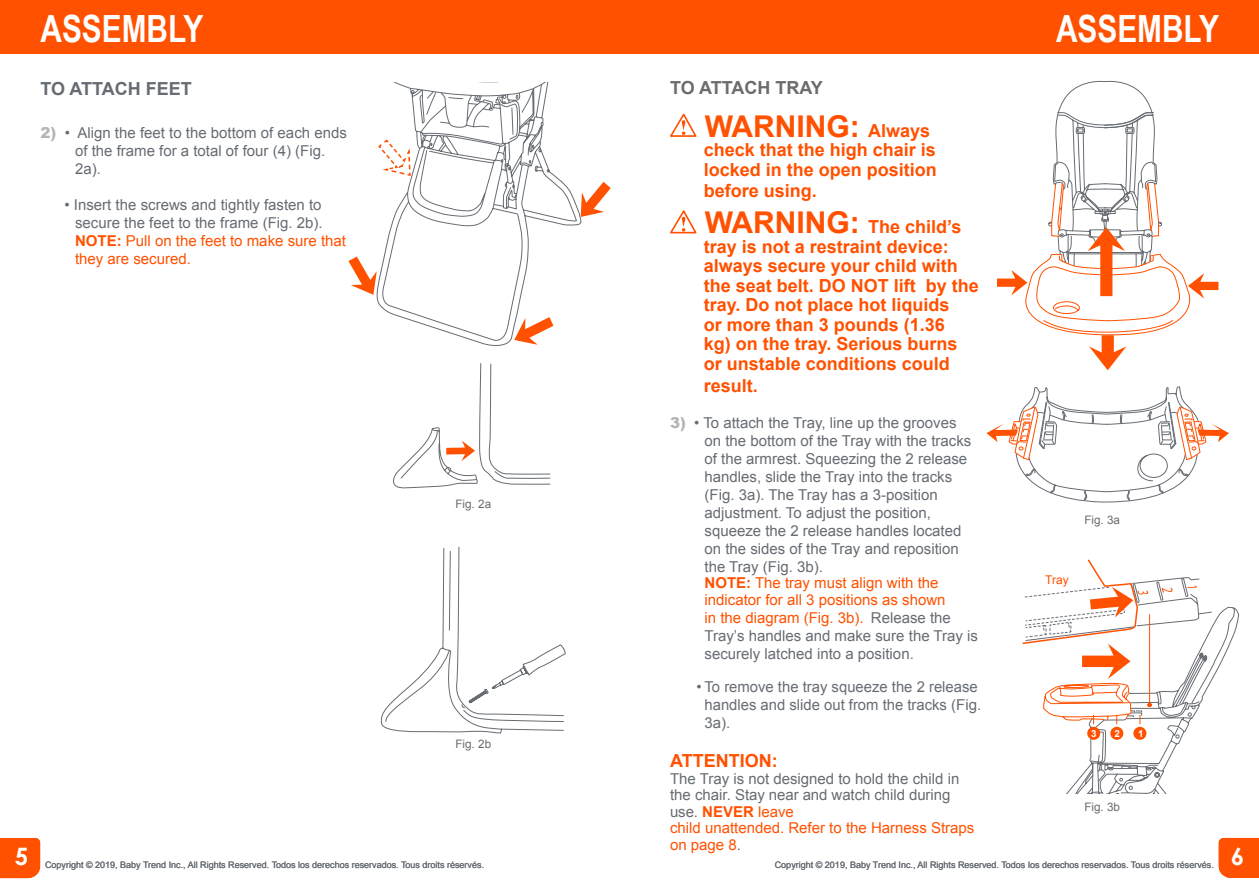
<style>
.page{position:relative;width:1259px;height:893px;background:#fff}
.page>*{position:absolute;margin:0;border:0;box-sizing:border-box;transform-origin:0 0}
.t1{font:700 37.5px "Arial Narrow";color:#fff}
.t2{font:700 37.5px "Arial";color:#fff}
.t3{font:700 30px "Arial";color:#ff5100}
.t4{font:700 24px "Century Gothic";color:#fff}
.t5{font:700 18px/19.5px "Arial";color:#ff5100}
.t6{font:700 18px "Arial";color:#666c73}
.t7{font:700 18px "Arial";color:#6d6b6d}
.t8{font:15px/18px "Arial";color:#666c73}
.t9{font:15px/16.5px "Arial";color:#676c72}
.t10{font:15px/16.5px "Arial";color:#ff5100}
.t11{font:12px "Arial";color:#ff5100}
.t12{font:11.7px "Arial";color:#6d6b6d}
.t13{font:700 9.75px "Arial";color:#fff}
.t14{font:9px "Arial";color:#676c72}
.s1{font-size:18px}
.s2{font-size:30px}
.s3{font-weight:900;color:#b6b5b6}
.s4{color:#6d6b6d}
.s5{font-weight:700}
.s6{color:#ff5100}
.s7{font-weight:700;color:#ff5100}
.s8{font-weight:900;color:#b3b6b9}
</style>
<div class="page">
<div style="left:0;top:838px;width:40px;height:40px;background:#ff5100"></div>
<div style="left:1218px;top:838px;width:41px;height:40px;background:#ff5100"></div>
<div style="left:0;top:0;width:629px;height:54px;background:#ff5100"></div>
<div style="left:629px;top:0;width:630px;height:54px;background:#ff5100"></div>
<svg style="left:376px;top:82px;width:206px;height:264px"></svg>
<svg style="left:348px;top:257px;width:29px;height:38px"></svg>
<svg style="left:514px;top:317px;width:39px;height:28px"></svg>
<svg style="left:581px;top:182px;width:30px;height:35px"></svg>
<svg style="left:377px;top:138px;width:34px;height:39px"></svg>
<svg style="left:393px;top:363px;width:158px;height:126px"></svg>
<svg style="left:380px;top:546px;width:186px;height:188px"></svg>
<svg style="left:670px;top:113px;width:27px;height:24px"></svg>
<svg style="left:670px;top:210px;width:27px;height:24px"></svg>
<svg style="left:986px;top:80px;width:243px;height:423px"></svg>
<svg style="left:1022px;top:559px;width:218px;height:234px"></svg>
<hr style="left:1149px;top:615px;width:1px;height:90px;background:#ff5100">
<h1 class="t1" style="left:40px;top:0;width:164px">ASSEMBLY</h1>
<h1 class="t1" style="left:1056px;top:0;width:164px">ASSEMBLY</h1>
<h1 class="t2" style="left:79px;top:3px;width:183px">WARNING</h1>
<h1 class="t2" style="left:1036px;top:3px;width:183px">WARNING</h1>
<p class="t7" style="left:670px;top:76px;width:154px">TO ATTACH TRAY</p>
<h2 class="t3" style="left:705px;top:106px;width:227px">WARNING: <span class="s1">Always</span></h2>
<p class="t5" style="left:704px;top:141px;width:235px">check that the high chair is locked in the open position</p>
<p class="t5" style="left:704px;top:174px;width:259px;line-height:36px">before using.<br><span class="s2">WARNING:</span> The child’s</p>
<p class="t5" style="left:704px;top:237px;width:277px">tray is not a restraint device: always secure your child with the seat belt. DO NOT lift by the tray. Do not place hot liquids<br>or more than 3 pounds (1.36<br>kg) on the tray. Serious burns or unstable conditions could</p>
<p class="t5" style="left:704px;top:376px;width:56px">result.</p>
<p class="t8" style="left:704px;top:413px;width:268px;text-indent:-34px"><span class="s3">3)</span> <span class="s4">•</span> To attach the Tray, line up the grooves on the bottom of the Tray with the tracks of the armrest. Squeezing the 2 release handles, slide the Tray into the tracks (Fig. 3a). The Tray has a 3-position adjustment. To adjust the position, squeeze the 2 release handles located on the sides of the Tray and reposition the Tray (Fig. 3b).</p>
<p class="t10" style="left:704px;top:575px;width:242px"><span class="s5">NOTE:</span> The tray must align with the indicator for all 3 positions as shown</p>
<p class="t8" style="left:704px;top:608px;width:275px"><span class="s6">in the diagram (Fig. 3b).</span> Release the<br>Tray’s handles and make sure the Tray is securely latched into a position.</p>
<p class="t8" style="left:704px;top:677px;width:278px;text-indent:-8px">• To remove the tray squeeze the 2 release handles and slide out from the tracks (Fig.<br>3a).</p>
<p class="t5" style="left:670px;top:752px;width:109px">ATTENTION:</p>
<p class="t9" style="left:670px;top:770px;width:306px">The Tray is not designed to hold the child in the chair. Stay near and watch child during use. <span class="s7">NEVER</span> <span class="s6">leave<br>child unattended. Refer to the Harness Straps on page 8</span>.</p>
<p class="t6" style="left:40px;top:77px;width:153px">TO ATTACH FEET</p>
<p class="t8" style="left:75px;top:124px;width:273px;text-indent:-34px"><span class="s8">2)</span> • Align the feet to the bottom of each ends of the frame for a total of four (4) (Fig.<br>2a).</p>
<p class="t8" style="left:75px;top:196px;width:272px;text-indent:-10px">• Insert the screws and tightly fasten to secure the feet to the frame (Fig. 2b).<br><span class="s7">NOTE:</span> <span class="s6">Pull on the feet to make sure that they are secured.</span></p>
<p class="t12" style="left:455px;top:496px;width:37px">Fig. 2a</p>
<p class="t12" style="left:1084px;top:512px;width:37px">Fig. 3a</p>
<p class="t11" style="left:1045px;top:572px;width:25px">Tray</p>
<p class="t13" style="left:1091px;top:727px;width:7px">3</p>
<p class="t13" style="left:1114px;top:727px;width:7px">2</p>
<p class="t13" style="left:1138px;top:727px;width:7px">1</p>
<p class="t12" style="left:455px;top:736px;width:37px">Fig. 2b</p>
<p class="t12" style="left:1084px;top:799px;width:37px">Fig. 3b</p>
<h3 class="t4" style="left:15px;top:842px;width:15px">5</h3>
<h3 class="t4" style="left:1230px;top:842px;width:15px">6</h3>
<p class="t14" style="left:45px;top:858px;width:441px">Copyright © 2019, Baby Trend Inc., All Rights Reserved. Todos los derechos reservados. Tous droits réservés.</p>
<p class="t14" style="left:775px;top:858px;width:441px">Copyright © 2019, Baby Trend Inc., All Rights Reserved. Todos los derechos reservados. Tous droits réservés.</p>
</div>
